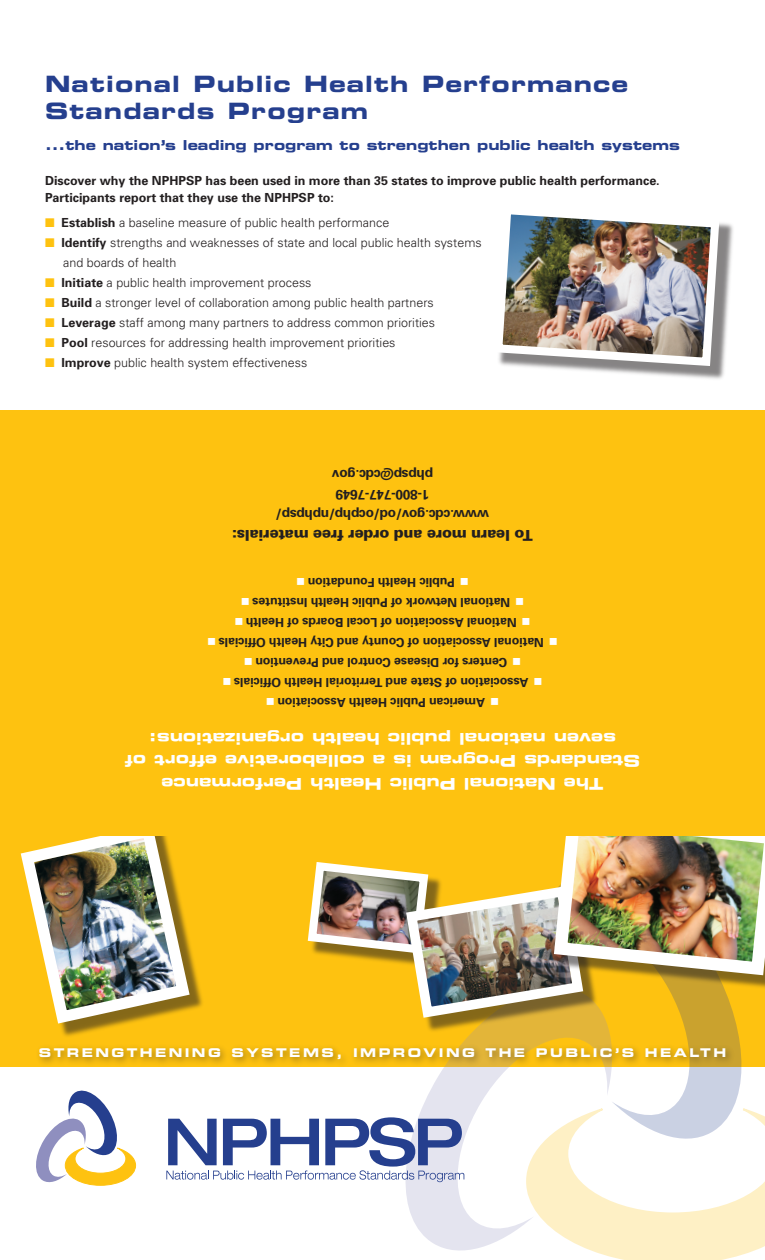
<style>
.page{position:relative;width:765px;height:1260px;background:#fff}
.page>*{position:absolute;margin:0;border:0;box-sizing:border-box;transform-origin:0 0}
.t1{font:22.5px/27.5px "Eurostile Bold Extended Two";color:#253f8e}
.t2{font:16.25px/22.5px "Eurostile Bold Extended Two";color:#fff}
.t3{font:900 15px "Univers";letter-spacing:-.02em;color:#231f20}
.t4{font:13.75px "Eurostile Bold Extended Two";color:#253f8e}
.t5{font:700 13.75px/20px "Univers";letter-spacing:-.02em;color:#231f20;text-align:center}
.t6{font:700 12.5px/17.5px "Univers";letter-spacing:-.01em;color:#231f20}
.t7{font:300 12.5px/20px "Univers";color:#231f20}
.t8{font:12px "Eurostile Bold Extended Two";letter-spacing:.2em;color:#fff}
.t9{font:10px "Zapf Dingbats";color:#fff}
.s1{color:#fec210}
.s2{font-weight:700}
</style>
<div class="page">
<div style="left:0;top:411px;width:765px;height:656px;background:#fec210"></div>
<div style="left:23px;top:827px;width:182px;height:212px;background:#231f20;opacity:.55"></div>
<img style="left:20px;top:836px;width:176px;height:194px">
<svg style="left:618px;top:1111px;width:147px;height:149px"></svg>
<svg style="left:405px;top:1033px;width:213px;height:226px"></svg>
<svg style="left:534px;top:991px;width:218px;height:157px"></svg>
<div style="left:35px;top:1043px;width:701px;height:26px;background:#231f20;opacity:.45"></div>
<div style="left:408px;top:888px;width:191px;height:145px;background:#231f20;opacity:.55"></div>
<img style="left:307px;top:862px;width:282px;height:161px">
<div style="left:556px;top:813px;width:209px;height:178px;background:#231f20;opacity:.55"></div>
<img style="left:547px;top:836px;width:218px;height:146px">
<div style="left:0;top:756px;width:765px;height:80px;background:#fec210"></div>
<svg style="left:166px;top:1117px;width:298px;height:65px"></svg>
<svg style="left:36px;top:1090px;width:100px;height:96px"></svg>
<div style="left:496px;top:208px;width:239px;height:174px;background:#231f20;opacity:.55"></div>
<img style="left:496px;top:208px;width:228px;height:162px">
<p class="t1" style="left:45px;top:69px;width:585px">National Public Health Performance<br>Standards Program</p>
<p class="t4" style="left:45px;top:135px;width:636px">...the nation’s leading program to strengthen public health systems</p>
<p class="t6" style="left:45px;top:171px;width:616px">Discover why the NPHPSP has been used in more than 35 states to improve public health performance.<br>Participants report that they use the NPHPSP to:</p>
<p class="t7" style="left:45px;top:212px;width:346px"><span class="s1">■</span> <span class="s2">Establish</span> a baseline measure of public health performance</p>
<p class="t7" style="left:63px;top:232px;width:420px;text-indent:-18px"><span class="s1">■</span> <span class="s2">Identify</span> strengths and weaknesses of state and local public health systems and boards of health</p>
<p class="t7" style="left:45px;top:272px;width:268px"><span class="s1">■</span> <span class="s2">Initiate</span> a public health improvement process</p>
<p class="t7" style="left:45px;top:292px;width:390px"><span class="s1">■</span> <span class="s2">Build</span> a stronger level of collaboration among public health partners</p>
<p class="t7" style="left:45px;top:312px;width:392px"><span class="s1">■</span> <span class="s2">Leverage</span> staff among many partners to address common priorities</p>
<p class="t7" style="left:45px;top:332px;width:352px"><span class="s1">■</span> <span class="s2">Pool</span> resources for addressing health improvement priorities</p>
<p class="t7" style="left:45px;top:352px;width:264px"><span class="s1">■</span> <span class="s2">Improve</span> public health system effectiveness</p>
<p class="t5" style="left:489px;top:525px;width:215px;rotate:-180deg">www.cdc.gov/od/ocphp/nphpsp/<br>1-800-747-7649<br>phpsp@cdc.gov</p>
<p class="t3" style="left:533px;top:544px;width:302px;rotate:-180deg">To learn more and order free materials:</p>
<p class="t9" style="left:305px;top:586px;width:9px;rotate:-180deg">■</p>
<p class="t6" style="left:455px;top:591px;width:149px;rotate:-180deg">Public Health Foundation</p>
<p class="t9" style="left:468px;top:586px;width:9px;rotate:-180deg">■</p>
<p class="t9" style="left:249px;top:606px;width:9px;rotate:-180deg">■</p>
<p class="t6" style="left:510px;top:611px;width:259px;rotate:-180deg">National Network of Public Health Institutes</p>
<p class="t9" style="left:523px;top:606px;width:9px;rotate:-180deg">■</p>
<p class="t9" style="left:243px;top:626px;width:9px;rotate:-180deg">■</p>
<p class="t6" style="left:517px;top:631px;width:272px;rotate:-180deg">National Association of Local Boards of Health</p>
<p class="t9" style="left:530px;top:626px;width:9px;rotate:-180deg">■</p>
<p class="t9" style="left:215px;top:646px;width:9px;rotate:-180deg">■</p>
<p class="t6" style="left:544px;top:651px;width:327px;rotate:-180deg">National Association of County and City Health Officials</p>
<p class="t9" style="left:557px;top:646px;width:9px;rotate:-180deg">■</p>
<p class="t9" style="left:252px;top:666px;width:9px;rotate:-180deg">■</p>
<p class="t6" style="left:507px;top:671px;width:253px;rotate:-180deg">Centers for Disease Control and Prevention</p>
<p class="t9" style="left:520px;top:666px;width:9px;rotate:-180deg">■</p>
<p class="t9" style="left:231px;top:686px;width:9px;rotate:-180deg">■</p>
<p class="t6" style="left:529px;top:691px;width:296px;rotate:-180deg">Association of State and Territorial Health Officials</p>
<p class="t9" style="left:542px;top:686px;width:9px;rotate:-180deg">■</p>
<p class="t9" style="left:274px;top:706px;width:9px;rotate:-180deg">■</p>
<p class="t6" style="left:485px;top:711px;width:209px;rotate:-180deg">American Public Health Association</p>
<p class="t9" style="left:498px;top:706px;width:9px;rotate:-180deg">■</p>
<p class="t2" style="left:616px;top:773px;width:469px;text-indent:-24px;rotate:-180deg">Standards<br>seven national public health organizations:</p>
<p class="t2" style="left:516px;top:773px;width:393px;rotate:-180deg">P rogram is a collaborative effort of</p>
<p class="t2" style="left:302px;top:795px;width:142px;rotate:-180deg">P erformance</p>
<p class="t2" style="left:382px;top:795px;width:73px;rotate:-180deg">H ealth</p>
<p class="t2" style="left:456px;top:795px;width:68px;rotate:-180deg">P ublic</p>
<p class="t2" style="left:556px;top:795px;width:93px;rotate:-180deg">N ational</p>
<p class="t2" style="left:604px;top:795px;width:41px;rotate:-180deg">The</p>
<p class="t8" style="left:39px;top:1044px;width:689px">Strengthening s ys tems , improving the public’s health</p>
</div>
